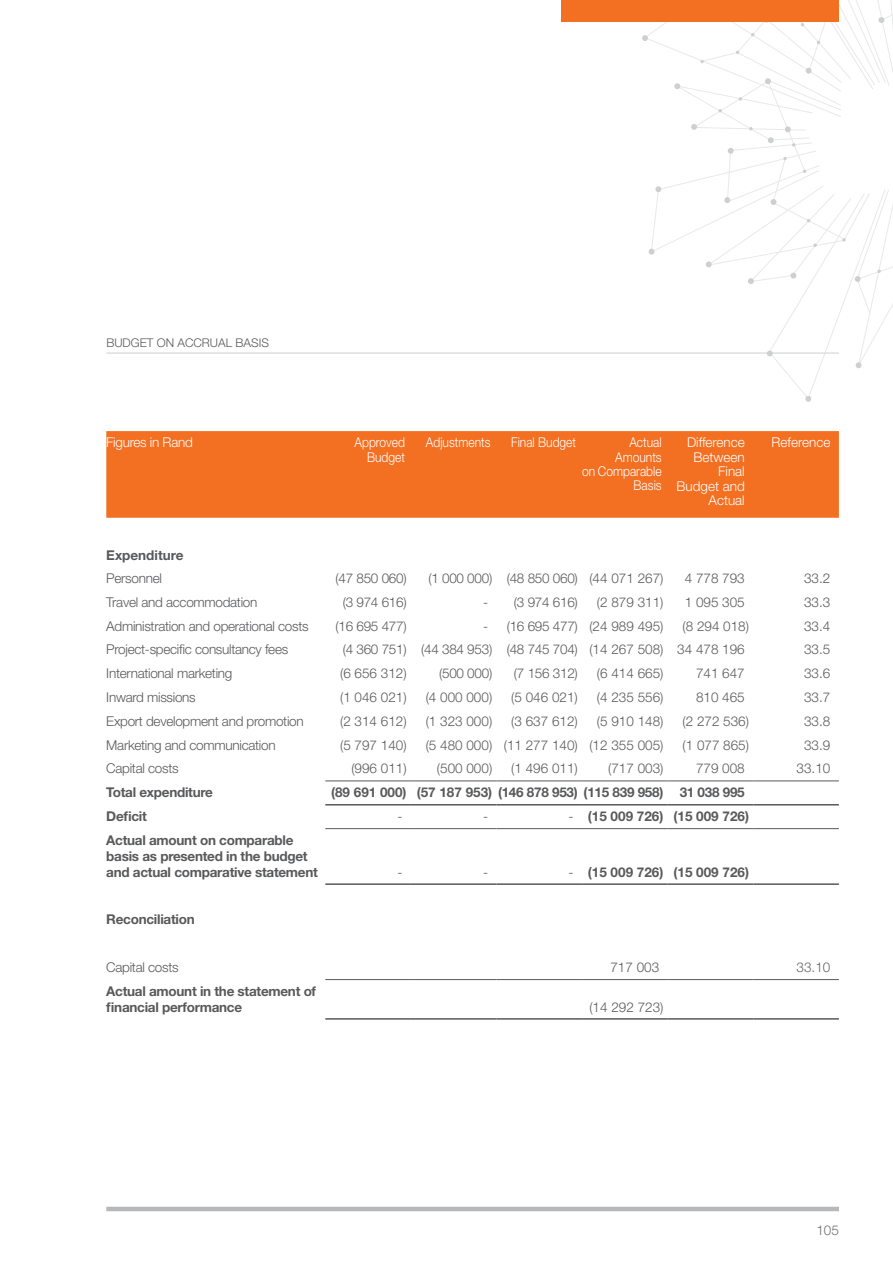
<style>
.page{position:relative;width:893px;height:1263px;background:#fff}
.page>*{position:absolute;margin:0;border:0;box-sizing:border-box;transform-origin:0 0}
.t1{font:300 13.5px "Helvetica Neue LT Std";letter-spacing:-.02em;color:#58595b}
.t2{font:700 13.5px/16.2px "Helvetica Neue LT Std";letter-spacing:-.02em;color:#58595b}
.t3{font:300 13.5px/14.2px "Helvetica Neue LT Std";color:#fff;text-align:right;scale:.89 1}
.t4{font:700 13.5px "Helvetica Neue LT Std";color:#58595b}
.t5{font:300 13.5px/14.4px "Helvetica Neue LT Std";color:#fff;text-align:right}
.t6{font:300 13.5px "Helvetica Neue LT Std";color:#58595b}
.t7{font:300 13.5px "Helvetica Neue LT Std";letter-spacing:-.02em;color:#fff}
.t8{font:300 13.5px "Helvetica Neue LT Std";color:#636466}
.t9{font:300 13.5px "Helvetica Neue LT Std";color:#6f7073}
.t10{font:300 12px "Helvetica Neue LT Std";color:#58595b}
.s1{font-weight:300}
</style>
<div class="page">
<svg style="left:642px;top:0;width:251px;height:402px"></svg>
<hr style="left:106px;top:353px;width:733px;height:1px;background:#cdcfd0">
<div style="left:106px;top:431px;width:733px;height:87px;background:#f36f21"></div>
<hr style="left:325px;top:780px;width:86px;height:1px;background:#58595b">
<hr style="left:411px;top:780px;width:85px;height:1px;background:#58595b">
<hr style="left:496px;top:780px;width:86px;height:1px;background:#58595b">
<hr style="left:582px;top:780px;width:86px;height:1px;background:#58595b">
<hr style="left:668px;top:780px;width:85px;height:1px;background:#58595b">
<hr style="left:753px;top:780px;width:86px;height:1px;background:#58595b">
<hr style="left:325px;top:828px;width:86px;height:1px;background:#58595b">
<hr style="left:411px;top:828px;width:85px;height:1px;background:#58595b">
<hr style="left:496px;top:828px;width:86px;height:1px;background:#58595b">
<hr style="left:582px;top:828px;width:86px;height:1px;background:#58595b">
<hr style="left:668px;top:828px;width:85px;height:1px;background:#58595b">
<hr style="left:753px;top:828px;width:86px;height:1px;background:#58595b">
<hr style="left:325px;top:883px;width:86px;height:2px;background:#58595b">
<hr style="left:411px;top:883px;width:85px;height:2px;background:#58595b">
<hr style="left:496px;top:883px;width:86px;height:2px;background:#58595b">
<hr style="left:582px;top:883px;width:86px;height:2px;background:#58595b">
<hr style="left:668px;top:883px;width:85px;height:2px;background:#58595b">
<hr style="left:753px;top:883px;width:86px;height:2px;background:#58595b">
<hr style="left:325px;top:804px;width:86px;height:1px;background:#58595b">
<hr style="left:411px;top:804px;width:85px;height:1px;background:#58595b">
<hr style="left:496px;top:804px;width:86px;height:1px;background:#58595b">
<hr style="left:582px;top:804px;width:86px;height:1px;background:#58595b">
<hr style="left:668px;top:804px;width:85px;height:1px;background:#58595b">
<hr style="left:753px;top:804px;width:86px;height:1px;background:#58595b">
<hr style="left:325px;top:1018px;width:86px;height:2px;background:#58595b">
<hr style="left:411px;top:1018px;width:85px;height:2px;background:#58595b">
<hr style="left:496px;top:1018px;width:86px;height:2px;background:#58595b">
<hr style="left:582px;top:1018px;width:86px;height:2px;background:#58595b">
<hr style="left:668px;top:1018px;width:85px;height:2px;background:#58595b">
<hr style="left:753px;top:1018px;width:86px;height:2px;background:#58595b">
<hr style="left:325px;top:979px;width:86px;height:1px;background:#58595b">
<hr style="left:411px;top:979px;width:85px;height:1px;background:#58595b">
<hr style="left:496px;top:979px;width:86px;height:1px;background:#58595b">
<hr style="left:582px;top:979px;width:86px;height:1px;background:#58595b">
<hr style="left:668px;top:979px;width:85px;height:1px;background:#58595b">
<hr style="left:753px;top:979px;width:86px;height:1px;background:#58595b">
<hr style="left:106px;top:1207px;width:733px;height:4px;background:#b6b8ba">
<div style="left:562px;top:0;width:277px;height:22px;background:#f36f21"></div>
<p class="t10" style="left:106px;top:335px;width:164px">BUDGET ON ACCRUAL BASIS</p>
<p class="t7" style="left:106px;top:434px;width:88px">Figures in Rand</p>
<p class="t3" style="left:354px;top:435px;width:58px">Approved<br>Budget</p>
<p class="t3" style="left:426px;top:435px;width:74px">Adjustments</p>
<p class="t3" style="left:511px;top:435px;width:74px">Final Budget</p>
<p class="t3" style="left:582px;top:435px;width:91px">Actual<br>Amounts<br>on Comparable<br>Basis</p>
<p class="t5" style="left:676px;top:435px;width:70px">Difference<br>Between<br>Final<br>Budget and<br>Actual</p>
<p class="t5" style="left:772px;top:435px;width:60px">Reference</p>
<p class="t4" style="left:106px;top:546px;width:79px">Expenditure</p>
<p class="t1" style="left:106px;top:570px;width:57px">Personnel</p>
<p class="t1" style="left:336px;top:570px;width:73px">(47 850 060)</p>
<p class="t1" style="left:428px;top:570px;width:237px">(1 000 000) (48 850 060) (44 071 267)</p>
<p class="t1" style="left:685px;top:570px;width:62px">4 778 793</p>
<p class="t1" style="left:804px;top:570px;width:28px">33.2</p>
<p class="t1" style="left:106px;top:594px;width:153px">Travel and accommodation</p>
<p class="t1" style="left:343px;top:594px;width:65px">(3 974 616)</p>
<p class="t1" style="left:483px;top:594px;width:96px">- (3 974 616)</p>
<p class="t1" style="left:597px;top:594px;width:68px">(2 879 311)</p>
<p class="t1" style="left:685px;top:594px;width:62px">1 095 305</p>
<p class="t1" style="left:804px;top:594px;width:28px">33.3</p>
<p class="t1" style="left:106px;top:618px;width:204px">Administration and operational costs</p>
<p class="t1" style="left:336px;top:618px;width:73px">(16 695 477)</p>
<p class="t1" style="left:483px;top:618px;width:182px">- (16 695 477) (24 989 495)</p>
<p class="t1" style="left:682px;top:618px;width:68px">(8 294 018)</p>
<p class="t1" style="left:804px;top:618px;width:28px">33.4</p>
<p class="t1" style="left:106px;top:641px;width:183px">Project-specific consultancy fees</p>
<p class="t1" style="left:343px;top:641px;width:403px">(4 360 751) (44 384 953) (48 745 704) (14 267 508) 34 478 196</p>
<p class="t1" style="left:804px;top:641px;width:28px">33.5</p>
<p class="t1" style="left:106px;top:665px;width:128px">International marketing</p>
<p class="t1" style="left:340px;top:665px;width:68px">(6 656 312)</p>
<p class="t1" style="left:439px;top:665px;width:55px">(500 000)</p>
<p class="t1" style="left:514px;top:665px;width:65px">(7 156 312)</p>
<p class="t1" style="left:597px;top:665px;width:68px">(6 414 665)</p>
<p class="t1" style="left:696px;top:665px;width:50px">741 647</p>
<p class="t1" style="left:804px;top:665px;width:28px">33.6</p>
<p class="t1" style="left:106px;top:689px;width:91px">Inward missions</p>
<p class="t1" style="left:340px;top:689px;width:68px">(1 046 021)</p>
<p class="t1" style="left:426px;top:689px;width:68px">(4 000 000)</p>
<p class="t1" style="left:511px;top:689px;width:68px">(5 046 021)</p>
<p class="t1" style="left:597px;top:689px;width:68px">(4 235 556)</p>
<p class="t1" style="left:696px;top:689px;width:50px">810 465</p>
<p class="t1" style="left:804px;top:689px;width:28px">33.7</p>
<p class="t1" style="left:106px;top:713px;width:199px">Export development and promotion</p>
<p class="t1" style="left:340px;top:713px;width:68px">(2 314 612)</p>
<p class="t1" style="left:426px;top:713px;width:68px">(1 323 000)</p>
<p class="t1" style="left:511px;top:713px;width:68px">(3 637 612)</p>
<p class="t1" style="left:597px;top:713px;width:68px">(5 910 148)</p>
<p class="t1" style="left:682px;top:713px;width:68px">(2 272 536)</p>
<p class="t1" style="left:804px;top:713px;width:28px">33.8</p>
<p class="t1" style="left:106px;top:736px;width:171px">Marketing and communication</p>
<p class="t1" style="left:340px;top:736px;width:68px">(5 797 140)</p>
<p class="t6" style="left:426px;top:736px;width:239px">(5 480 000) (11 277 140) (12 355 005)</p>
<p class="t1" style="left:682px;top:736px;width:68px">(1 077 865)</p>
<p class="t1" style="left:804px;top:736px;width:28px">33.9</p>
<p class="t1" style="left:106px;top:760px;width:74px">Capital costs</p>
<p class="t1" style="left:351px;top:760px;width:57px">(996 011)</p>
<p class="t1" style="left:437px;top:760px;width:57px">(500 000)</p>
<p class="t1" style="left:511px;top:760px;width:68px">(1 496 011)</p>
<p class="t1" style="left:608px;top:760px;width:57px">(717 003)</p>
<p class="t1" style="left:696px;top:760px;width:50px">779 008</p>
<p class="t1" style="left:797px;top:760px;width:35px">33.10</p>
<p class="t2" style="left:106px;top:784px;width:108px">Total expenditure</p>
<p class="t2" style="left:331px;top:784px;width:415px">(89 691 000) (57 187 953) (146 878 953) (115 839 958) 31 038 995</p>
<p class="t2" style="left:106px;top:808px;width:42px">Deficit</p>
<p class="t1" style="left:397px;top:808px;width:6px">-</p>
<p class="t1" style="left:483px;top:808px;width:6px">-</p>
<p class="t4" style="left:569px;top:808px;width:182px"><span class="s1">-</span> (15 009 726) (15 009 726)</p>
<p class="t2" style="left:106px;top:832px;width:213px">Actual amount on comparable basis as presented in the budget and actual comparative statement</p>
<p class="t1" style="left:397px;top:864px;width:6px">-</p>
<p class="t1" style="left:483px;top:864px;width:6px">-</p>
<p class="t4" style="left:569px;top:864px;width:182px"><span class="s1">-</span> (15 009 726) (15 009 726)</p>
<p class="t2" style="left:106px;top:911px;width:90px">Reconciliation</p>
<p class="t1" style="left:106px;top:959px;width:74px">Capital costs</p>
<p class="t1" style="left:610px;top:959px;width:50px">717 003</p>
<p class="t8" style="left:797px;top:959px;width:35px">33.10</p>
<p class="t2" style="left:106px;top:983px;width:211px">Actual amount in the statement of financial performance</p>
<p class="t1" style="left:589px;top:999px;width:76px">(14 292 723)</p>
<p class="t9" style="left:816px;top:1222px;width:24px">105</p>
</div>
